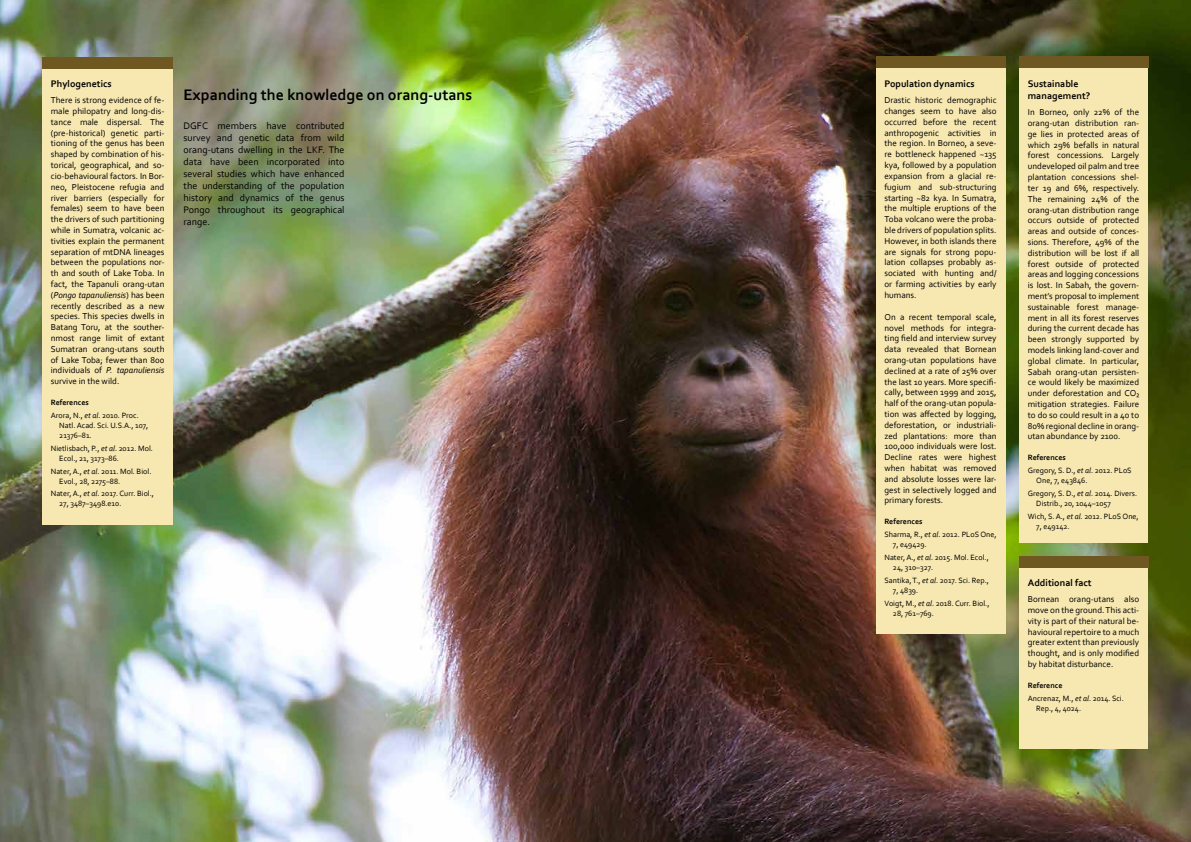
<style>
.page{position:relative;width:1191px;height:842px;background:#fff}
.page>*{position:absolute;margin:0;border:0;box-sizing:border-box;transform-origin:0 0}
.t1{font:700 16px "Corbel";color:#000}
.t2{font:10px/12px "Corbel";color:#000;text-align:justify}
.t3{font:700 10px/12px "Corbel";color:#000}
.t4{font:9px/10.8px "Corbel";color:#000;text-align:justify}
.t5{font:8px/12.8px "Corbel";color:#000}
.s1{font-style:italic}
.s2{font-weight:700}
</style>
<div class="page">
<img style="left:0;top:0;width:1191px;height:842px">
<div style="left:42px;top:57px;width:131px;height:467px;background:#f7e7b1"></div>
<div style="left:876px;top:57px;width:129px;height:577px;background:#f7e7b1"></div>
<div style="left:1019px;top:57px;width:128px;height:486px;background:#f7e7b1"></div>
<div style="left:42px;top:57px;width:131px;height:12px;background:#6e5720"></div>
<div style="left:876px;top:57px;width:129px;height:11px;background:#6e5720"></div>
<div style="left:1019px;top:556px;width:128px;height:192px;background:#f7e7b1"></div>
<div style="left:1019px;top:556px;width:129px;height:11px;background:#6e5720"></div>
<div style="left:1019px;top:57px;width:129px;height:11px;background:#6e5720"></div>
<p class="t3" style="left:51px;top:77px;width:63px">Phylogenetics</p>
<p class="t4" style="left:51px;top:95px;width:115px">There is strong evidence of fe&shy;male philopatry and long-dis&shy;tance male dispersal. The (pre-historical) genetic parti&shy;tioning of the genus has been shaped by combination of his&shy;torical, geographical, and so&shy;cio-behavioural factors. In Bor&shy;neo, Pleistocene refugia and river barriers (especially for females) seem to have been the drivers of such partitioning while in Sumatra, volcanic ac&shy;tivities explain the permanent separation of mtDNA lineages between the populations nor&shy;th and south of Lake Toba. In fact, the Tapanuli orang-utan (<span class="s1">Pongo tapanuliensis</span>) has been recently described as a new species. This species dwells in Batang Toru, at the souther&shy;nmost range limit of extant Sumatran orang-utans south of Lake Toba; fewer than 800 individuals of <span class="s1">P. tapanuliensis </span>survive in the wild.</p>
<p class="t5" style="left:51px;top:396px;width:89px"><span class="s2">References<br></span>Arora, N., <span class="s1">et al</span>. 2010. Proc.</p>
<p class="t5" style="left:59px;top:420px;width:91px;line-height:10px">Natl. Acad. Sci. U.S.A., 107,<br>21376–81.</p>
<p class="t5" style="left:59px;top:443px;width:95px;line-height:10px;text-indent:-9px">Nietlisbach, P., <span class="s1">et al</span>. 2012. Mol.<br>Ecol., 21, 3173–86.</p>
<p class="t5" style="left:59px;top:466px;width:94px;line-height:10px;text-indent:-9px">Nater, A., <span class="s1">et al</span>. 2011. Mol. Biol.<br>Evol., 28, 2275–88.</p>
<p class="t5" style="left:59px;top:488px;width:96px;line-height:10px;text-indent:-9px">Nater, A., <span class="s1">et al</span>. 2017. Curr. Biol.,<br>27, 3487–3498.e10.</p>
<h1 class="t1" style="left:183px;top:85px;width:290px">Expanding the knowledge on orang-utans</h1>
<p class="t2" style="left:183px;top:119px;width:162px">DGFC members have contributed survey and genetic data from wild orang-utans dwelling in the LKF. The data have been incorporated into several studies which have enhanced the understanding of the population history and dynamics of the genus Pongo throughout its geographical range.</p>
<p class="t3" style="left:884px;top:77px;width:92px">Population dynamics</p>
<p class="t4" style="left:884px;top:95px;width:114px">Drastic historic demographic changes seem to have also occurred before the recent anthropogenic activities in the region. In Borneo, a seve&shy;re bottleneck happened ~135 kya, followed by a population expansion from a glacial re&shy;fugium and sub-structuring starting ~82 kya. In Sumatra, the multiple eruptions of the Toba volcano were the proba&shy;ble drivers of population splits.<br>However, in both islands there are signals for strong popu&shy;lation collapses probably as&shy;sociated with hunting and/ or farming activities by early humans.</p>
<p class="t4" style="left:884px;top:311px;width:114px">On a recent temporal scale, novel methods for integra&shy;ting field and interview survey data revealed that Bornean orang-utan populations have declined at a rate of 25% over the last 10 years. More specifi&shy;cally, between 1999 and 2015, half of the orang-utan popula&shy;tion was affected by logging, deforestation, or industriali&shy;zed plantations: more than 100,000 individuals were lost.<br>Decline rates were highest when habitat was removed and absolute losses were lar&shy;gest in selectively logged and primary forests.</p>
<p class="t5" style="left:884px;top:515px;width:114px"><span class="s2">References<br></span>Sharma, R., <span class="s1">et al</span>. 2012. PLoS One,</p>
<p class="t5" style="left:884px;top:538px;width:106px;text-indent:9px">7, e49429.<br>Nater, A., <span class="s1">et al</span>. 2015. Mol. Ecol.,</p>
<p class="t5" style="left:884px;top:561px;width:106px;text-indent:9px">24, 310–327.<br>Santika, T., <span class="s1">et al</span>. 2017. Sci. Rep.,</p>
<p class="t5" style="left:884px;top:584px;width:107px;text-indent:9px">7, 4839.<br>Voigt, M., <span class="s1">et al</span>. 2018. Curr. Biol.,</p>
<p class="t5" style="left:893px;top:606px;width:42px">28, 761–769.</p>
<p class="t3" style="left:1027px;top:77px;width:64px">Sustainable management?</p>
<p class="t4" style="left:1027px;top:107px;width:113px">In Borneo, only 22% of the orang-utan distribution ran&shy;ge lies in protected areas of which 29% befalls in natural forest concessions. Largely undeveloped oil palm and tree plantation concessions shel&shy;ter 19 and 6%, respectively.<br>The remaining 24% of the orang-utan distribution range occurs outside of protected areas and outside of conces&shy;sions. Therefore, 49% of the distribution will be lost if all forest outside of protected areas and logging concessions is lost. In Sabah, the govern&shy;ment’s proposal to implement sustainable forest manage&shy;ment in all its forest reserves during the current decade has been strongly supported by models linking land-cover and global climate. In particular, Sabah orang-utan persisten&shy;ce would likely be maximized under deforestation and CO₂ mitigation strategies. Failure to do so could result in a 40 to 80% regional decline in orang&shy;utan abundance by 2100.</p>
<p class="t5" style="left:1027px;top:451px;width:105px"><span class="s2">References<br></span>Gregory, S. D., <span class="s1">et al</span>. 2012. PLoS</p>
<p class="t5" style="left:1027px;top:474px;width:111px;text-indent:9px">One, 7, e43846.<br>Gregory, S. D., <span class="s1">et al</span>. 2014. Divers.</p>
<p class="t5" style="left:1027px;top:497px;width:112px;text-indent:9px">Distrib., 20, 1044–1057<br>Wich, S. A., <span class="s1">et al</span>. 2012. PLoS One,</p>
<p class="t5" style="left:1036px;top:519px;width:35px">7, e49142.</p>
<p class="t3" style="left:1027px;top:576px;width:65px">Additional fact</p>
<p class="t4" style="left:1027px;top:594px;width:113px">Bornean orang-utans also move on the ground. This acti&shy;vity is part of their natural be&shy;havioural repertoire to a much greater extent than previously thought, and is only modified by habitat disturbance.</p>
<p class="t5" style="left:1027px;top:679px;width:98px"><span class="s2">Reference<br></span>Ancrenaz, M., <span class="s1">et al</span>. 2014. Sci.</p>
<p class="t5" style="left:1036px;top:701px;width:46px">Rep., 4, 4024.</p>
</div>
